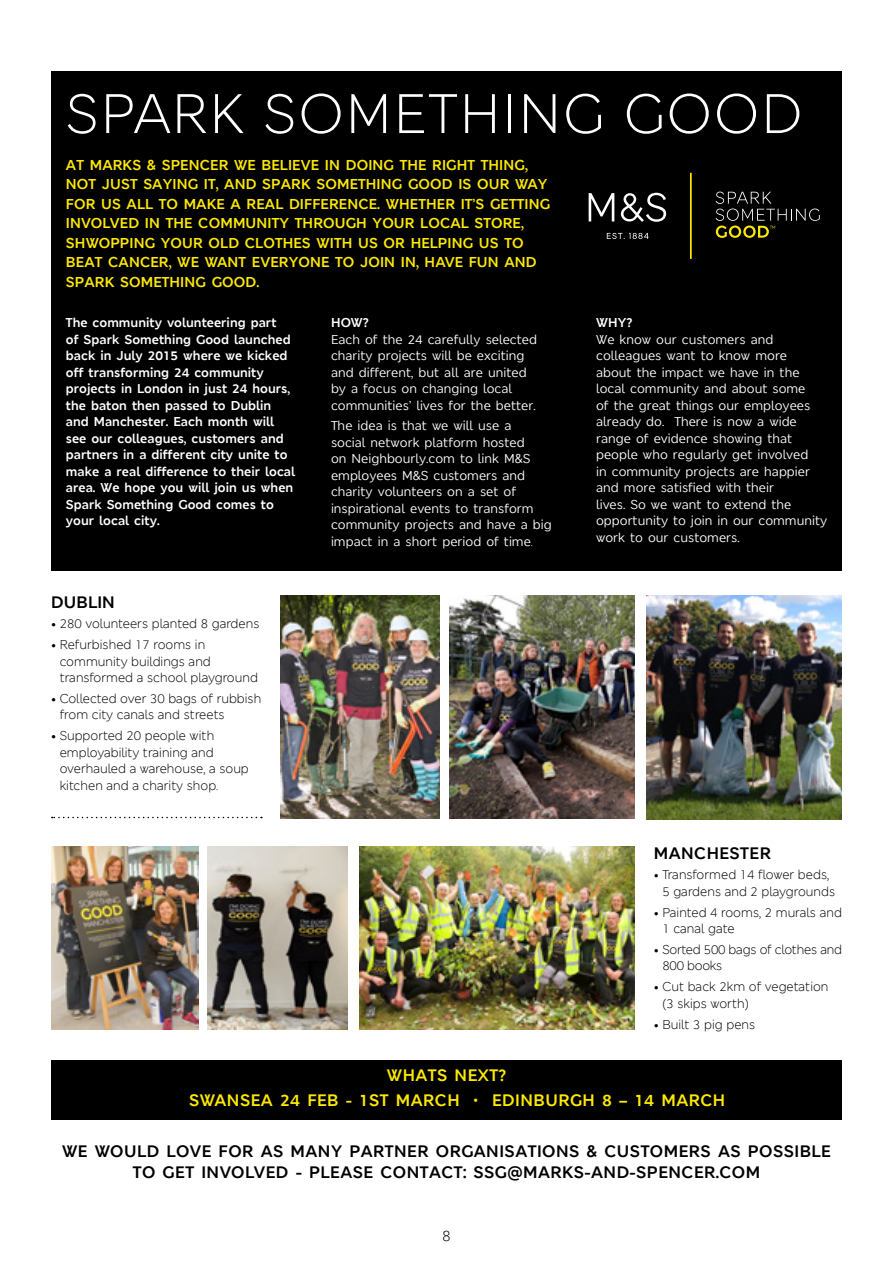
<style>
.page{position:relative;width:893px;height:1263px;background:#fff}
.page>*{position:absolute;margin:0;border:0;box-sizing:border-box;transform-origin:0 0}
.t1{font:55.5px "MS London";letter-spacing:.05em;color:#fff}
.t2{font:700 16.5px/21px "MS London";letter-spacing:.03em;color:#000;text-align:center}
.t3{font:700 16.5px "MS London";letter-spacing:.03em;color:#fde900}
.t4{font:15px "MS London";color:#000}
.t5{font:700 14.25px/19.5px "MS London";letter-spacing:.01em;color:#fde900}
.t6{font:600 12.75px/16.5px "MS London";color:#fff}
.t7{font:12.75px/16.5px "MS London";color:#000}
.t8{font:700 12.75px/16.5px "MS London";color:#fff}
.t9{font:12.75px/16.5px "MS London";letter-spacing:-.02em;color:#000}
.s1{font-weight:400}
</style>
<div class="page">
<div style="left:51px;top:71px;width:791px;height:499px;background:#000"></div>
<div style="left:51px;top:1060px;width:791px;height:60px;background:#000"></div>
<hr style="left:690px;top:173px;width:2px;height:86px;background:#fde900">
<svg style="left:716px;top:192px;width:104px;height:46px"></svg>
<svg style="left:589px;top:193px;width:77px;height:29px"></svg>
<svg style="left:607px;top:233px;width:42px;height:6px"></svg>
<img style="left:450px;top:595px;width:185px;height:223px">
<img style="left:281px;top:595px;width:159px;height:223px">
<img style="left:207px;top:846px;width:141px;height:184px">
<img style="left:646px;top:595px;width:196px;height:224px">
<img style="left:51px;top:846px;width:147px;height:184px">
<img style="left:359px;top:846px;width:276px;height:184px">
<svg style="left:52px;top:817px;width:210px;height:1px"></svg>
<h1 class="t1" style="left:66px;top:78px;width:737px">Spark Something Good</h1>
<p class="t5" style="left:66px;top:155px;width:483px">AT MARKS &amp; SPENCER WE BELIEVE IN DOING THE RIGHT THING,<br>NOT JUST SAYING IT, AND SPARK SOMETHING GOOD IS OUR WAY<br>FOR US ALL TO MAKE A REAL DIFFERE</p>
<p class="t5" style="left:66px;top:194px;width:486px;text-indent:281px">NCE. WHETHER IT’S GETTING INVOLVED IN THE COMMUNITY THROUGH YOUR LOCAL STORE, SHWOPPING YOUR OLD CLOTHES WITH US OR HELPING US TO BEAT CANCER, WE WANT EVERYONE TO JOIN IN, HAVE FU N AND SPARK SOMETHING GOOD.</p>
<p class="t8" style="left:66px;top:314px;width:231px">THE COMMUNITY VOLUNTEERING PART<br>OF SPARK SOMETHING GOOD LAUNCHED<br>BACK IN JULY 2015 WHERE WE KICKED<br>OFF TRANSFORMING 24 COMMUNITY<br>PROJECTS IN LONDON IN JUST 24 HOURS,<br>THE BATON THEN PASSED TO DUBLIN<br>AND MANCHESTER. EACH MONTH WILL<br>SEE OUR COLLEAGUES, CUSTOMERS AND<br>PARTNERS IN A DIFFERENT CITY UNITE TO<br>MAKE A REAL DIFFERENCE TO THEIR LOCAL<br>AREA. WE HOPE YOU WILL JOIN US WHEN<br>SPARK SOMETHING GOOD COMES TO<br>YOUR LOCAL CITY.</p>
<p class="t8" style="left:331px;top:314px;width:39px">H OW?</p>
<p class="t6" style="left:331px;top:331px;width:208px">Each of the 24 carefully selected charity projects will be exciting and different, but all are united by a focus on changing local communities’ lives for the better.</p>
<p class="t6" style="left:331px;top:417px;width:222px">The idea is that we will use a<br>social network platform hosted<br>on Neighbourly.com to link M&amp;S employees M&amp;S customers and charity volunteers on a set of inspirational events to transform community projects and have a big impact in a short period of time<span class="s1">.</span></p>
<p class="t2" style="left:51px;top:591px;width:46px">DUBLIN</p>
<p class="t7" style="left:51px;top:615px;width:210px">• 280 volunteers planted 8 gardens</p>
<p class="t7" style="left:60px;top:636px;width:200px;text-indent:-9px">• Refurbished 17 rooms in community buildings and transformed a school playground</p>
<p class="t7" style="left:60px;top:690px;width:203px;text-indent:-9px">• Collected over 30 bags of rubbish from city canals and streets</p>
<p class="t7" style="left:60px;top:727px;width:191px;text-indent:-9px">• Supported 20 people with employability training and overhauled a warehouse, a soup kitchen and a charity shop.</p>
<p class="t3" style="left:387px;top:1064px;width:121px">WHATS NEXT?</p>
<p class="t8" style="left:596px;top:314px;width:38px">WHY?</p>
<p class="t6" style="left:596px;top:331px;width:233px">We know our customers and colleagues want to know more<br>about the impact we have in the local community and about some<br>of the great things our employees already do. There is now a wide range of evidence showing that people who regularly get involved<br>in community projects are happier and more satisfied with their<br>lives. So we want to extend the opportunity to join in our community work to our customers.</p>
<p class="t2" style="left:654px;top:842px;width:14px">MANCH</p>
<p class="t2" style="left:719px;top:842px;width:53px">ESTER</p>
<p class="t7" style="left:662px;top:866px;width:174px;text-indent:-9px">• Transformed 14 flower beds,<br>5 gardens and 2 playgrounds</p>
<p class="t7" style="left:662px;top:904px;width:181px;text-indent:-9px">• Painted 4 rooms, 2 murals and<br>1 canal gate</p>
<p class="t9" style="left:662px;top:941px;width:181px;text-indent:-9px">• Sorted 500 bags of clothes and<br>800 books</p>
<p class="t7" style="left:662px;top:978px;width:168px;text-indent:-9px">• Cut back 2km of vegetation (3 skips worth)</p>
<p class="t7" style="left:654px;top:1015px;width:103px">• Built 3 pig pens</p>
<p class="t3" style="left:189px;top:1089px;width:357px">SWANSEA 24 FEB - 1ST MARCH <sup>•</sup> EDINBUR</p>
<p class="t3" style="left:570px;top:1089px;width:157px">GH 8 – 14 MARCH</p>
<p class="t2" style="left:62px;top:1140px;width:770px">WE WO ULD LOVE FO R AS MANY PARTNER O RGANISATIO NS &amp; CUSTO MERS AS POSSIBLE<br>TO GET INVO LVED - PLEASE CO NTACT: SSG@MARKS-AND-SPENC ER.CO M</p>
<p class="t4" style="left:442px;top:1226px;width:10px">8</p>
</div>
